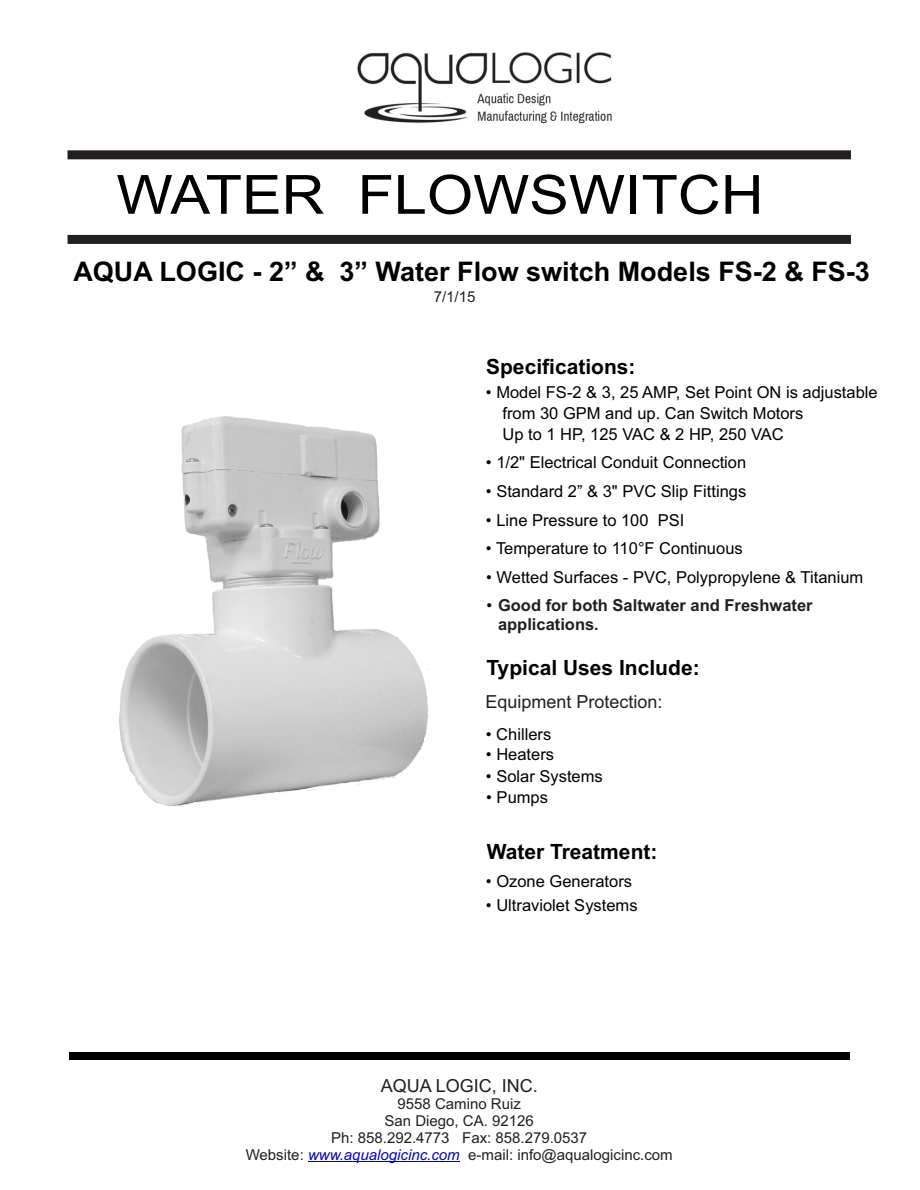
<style>
.page{position:relative;width:920px;height:1190px;background:#fff}
.page>*{position:absolute;margin:0;border:0;box-sizing:border-box;transform-origin:0 0}
.t1{font:54px "Arial";color:#000;scale:1.1 1}
.t2{font:700 27px "Arial";color:#000}
.t3{font:700 21px "Arial";color:#000}
.t4{font:18px "Arial";color:#231f20}
.t5{font:16.5px/21px "Arial";color:#000}
.t6{font:700 16.5px/18.5px "Arial";color:#231f20}
.t7{font:15px/16.8px "Arial";color:#231f20;text-align:center}
.s1{font-weight:400;color:#000}
.s2{font-style:italic;color:#0000c4}
</style>
<div class="page">
<img style="left:357px;top:52px;width:255px;height:72px">
<div style="left:69px;top:1052px;width:780px;height:7px;background:#000"></div>
<img style="left:119px;top:416px;width:310px;height:392px">
<div style="left:68px;top:150px;width:782px;height:9px;background:#231f20"></div>
<hr style="left:308px;top:1161px;width:152px;height:1px;background:#0000c4">
<div style="left:68px;top:235px;width:782px;height:9px;background:#231f20"></div>
<h1 class="t1" style="left:116px;top:174px;width:589px">WATER FLOWSWITCH</h1>
<h2 class="t2" style="left:73px;top:261px;width:798px">AQUA LOGIC - 2” &amp; 3” Water Flow switch Models FS-2 &amp; FS-3</h2>
<p class="t7" style="left:434px;top:290px;width:43px">7/1/15</p>
<p class="t3" style="left:486px;top:359px;width:151px">Specifications:</p>
<p class="t5" style="left:502px;top:383px;width:377px;text-indent:-16px">• Model FS-2 &amp; 3, 25 AMP, Set Point ON is adjustable from 30 GPM and up. Can Switch Motors<br>Up to 1 HP, 125 VAC &amp; 2 HP, 250 VAC</p>
<p class="t5" style="left:486px;top:454px;width:262px">• 1/2" Electrical Conduit Connection</p>
<p class="t5" style="left:486px;top:482px;width:262px">• Standard 2” &amp; 3" PVC Slip Fittings</p>
<p class="t5" style="left:486px;top:511px;width:200px">• Line Pressure to 100 PSI</p>
<p class="t5" style="left:486px;top:539px;width:258px">• Temperature to 110°F Continuous</p>
<p class="t5" style="left:486px;top:568px;width:378px">• Wetted Surfaces - PVC, Polypropylene &amp; Titanium</p>
<p class="t6" style="left:498px;top:598px;width:316px;text-indent:-11px"><span class="s1">•</span> Good for both Saltwater and Freshwater applications.</p>
<p class="t3" style="left:486px;top:659px;width:215px">Typical Uses Include:</p>
<p class="t4" style="left:485px;top:695px;width:179px">Equipment Protection:</p>
<p class="t5" style="left:486px;top:725px;width:67px">• Chillers</p>
<p class="t5" style="left:486px;top:745px;width:70px">• Heaters</p>
<p class="t5" style="left:486px;top:766px;width:118px">• Solar Systems</p>
<p class="t5" style="left:486px;top:788px;width:63px">• Pumps</p>
<p class="t3" style="left:486px;top:843px;width:172px">Water Treatment:</p>
<p class="t5" style="left:486px;top:872px;width:148px">• Ozone Generators</p>
<p class="t5" style="left:486px;top:895px;width:153px">• Ultraviolet Systems</p>
<p class="t4" style="left:380px;top:1078px;width:159px">AQUA LOGIC, INC.</p>
<p class="t7" style="left:246px;top:1097px;width:428px">9558 Camino Ruiz<br>San Diego, CA. 92126<br>Ph: 858.292.4773 Fax: 858.279.0537<br>Website: <span class="s2">www.aqualogicinc.com</span> e-mail: info@aqualogicinc.com</p>
</div>
